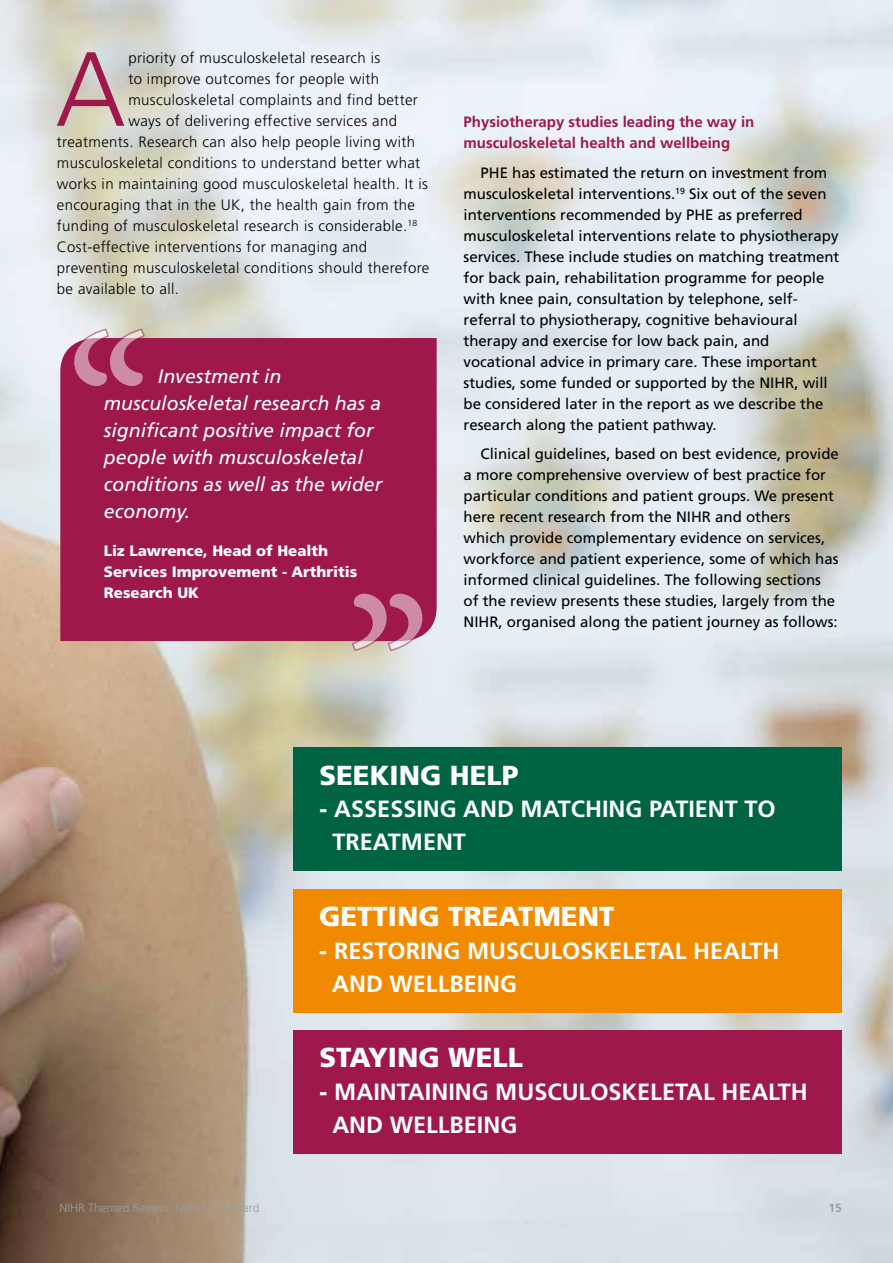
<style>
.page{position:relative;width:893px;height:1263px;background:#fff}
.page>*{position:absolute;margin:0;border:0;box-sizing:border-box;transform-origin:0 0}
.t1{font:300 105.3px "Frutiger";color:#9e184c}
.t2{font:900 27.45px "Frutiger";color:#fff}
.t3{font:700 23.4px/32.8px "Frutiger";color:#fff}
.t4{font:italic 19.5px/27px "Frutiger";color:#fff}
.t5{font:15px/21px "Frutiger";color:#000}
.t6{font:300 15px "Frutiger";letter-spacing:.025em;color:#000}
.t7{font:700 15px/21px "Frutiger";color:#9e184c}
.t8{font:900 15px/21px "Frutiger";color:#fff}
.t9{font:300 12px "Frutiger";color:#9d9d9c}
.t10{font:700 12px "Frutiger";color:#9d9d9c}
.s1{font-weight:900}
</style>
<div class="page">
<img style="left:0;top:0;width:893px;height:1263px">
<div style="left:60px;top:338px;width:377px;height:303px;background:#9e184c"></div>
<svg style="left:72px;top:327px;width:74px;height:61px;background:#bb6686"></svg>
<svg style="left:351px;top:591px;width:74px;height:61px;background:#ba6484"></svg>
<div style="left:293px;top:748px;width:549px;height:123px;background:#006444"></div>
<div style="left:293px;top:889px;width:549px;height:124px;background:#f18a00"></div>
<div style="left:293px;top:1030px;width:549px;height:123px;background:#9e184c"></div>
<h1 class="t1" style="left:55px;top:30px;width:72px">A</h1>
<p class="t6" style="left:128px;top:49px;width:254px">priority of musculoskeletal research is</p>
<p class="t6" style="left:128px;top:70px;width:252px">to improve outcomes for people with</p>
<p class="t6" style="left:128px;top:91px;width:291px">musculoskeletal complaints and find better</p>
<p class="t6" style="left:128px;top:112px;width:270px">ways of delivering effective services and</p>
<p class="t6" style="left:57px;top:133px;width:360px">treatments. Research can also help people living with</p>
<p class="t6" style="left:57px;top:154px;width:365px">musculoskeletal conditions to understand better what</p>
<p class="t6" style="left:57px;top:175px;width:373px">works in maintaining good musculoskeletal health. It is</p>
<p class="t6" style="left:57px;top:196px;width:360px">encouraging that in the UK, the health gain from the</p>
<p class="t6" style="left:57px;top:217px;width:362px">funding of musculoskeletal research is considerable.<sup>18</sup></p>
<p class="t6" style="left:57px;top:238px;width:312px">Cost-effective interventions for managing and</p>
<p class="t6" style="left:57px;top:259px;width:374px">preventing musculoskeletal conditions should therefore</p>
<p class="t6" style="left:57px;top:280px;width:124px">be available to all.</p>
<h3 class="t4" style="left:104px;top:362px;width:280px;text-indent:54px">Investment in musculoskeletal research has a significant positive impact for people with musculoskeletal conditions as well as the wider economy.</h3>
<p class="t8" style="left:104px;top:540px;width:255px">Liz Lawrence, Head of Health<br>Services Improvement - Arthritis<br>Research UK</p>
<p class="t7" style="left:463px;top:111px;width:292px">Physiotherapy studies leading the way in musculoskeletal health and wellbeing</p>
<p class="t5" style="left:463px;top:162px;width:377px;text-indent:17px">PHE has estimated the return on investment from musculoskeletal interventions.<sup>19</sup> Six out of the seven interventions recommended by PHE as preferred musculoskeletal interventions relate to physiotherapy services. These include studies on matching treatment for back pain, rehabilitation programme for people with knee pain, consultation by telephone, self&shy;referral to physiotherapy, cognitive behavioural therapy and exercise for low back pain, and vocational advice in primary care. These important studies, some funded or supported by the NIHR, will be considered later in the report as we describe the research along the patient pathway.</p>
<p class="t5" style="left:463px;top:443px;width:377px;text-indent:17px">Clinical guidelines, based on best evidence, provide a more comprehensive overview of best practice for particular conditions and patient groups. We present here recent research from the NIHR and others<br>which provide complementary evidence on services, workforce and patient experience, some of which has informed clinical guidelines. The following sections of the review presents these studies, largely from the NIHR, organised along the patient journey as follows:</p>
<h2 class="t2" style="left:319px;top:758px;width:201px">SEEKING HELP</h2>
<h3 class="t3" style="left:332px;top:793px;width:445px;text-indent:-13px"><span class="s1">-</span> ASSESSING AND MATCHING PATIENT TO<br>TREATMENT</h3>
<h2 class="t2" style="left:319px;top:900px;width:297px">GETTING TREATMENT</h2>
<h3 class="t3" style="left:332px;top:934px;width:449px;text-indent:-13px"><span class="s1">-</span> RESTORING MUSCULOSKELETAL HEALTH<br>AND WELLBEING</h3>
<h2 class="t2" style="left:319px;top:1041px;width:205px">STAYING WELL</h2>
<h3 class="t3" style="left:332px;top:1075px;width:477px;text-indent:-13px"><span class="s1">-</span> MAINTAINING MUSCULOSKELETAL HEALTH<br>AND WELLBEING</h3>
<p class="t9" style="left:60px;top:1201px;width:201px">NIHR Themed Review: Moving Forward</p>
<p class="t10" style="left:829px;top:1201px;width:15px">15</p>
</div>
